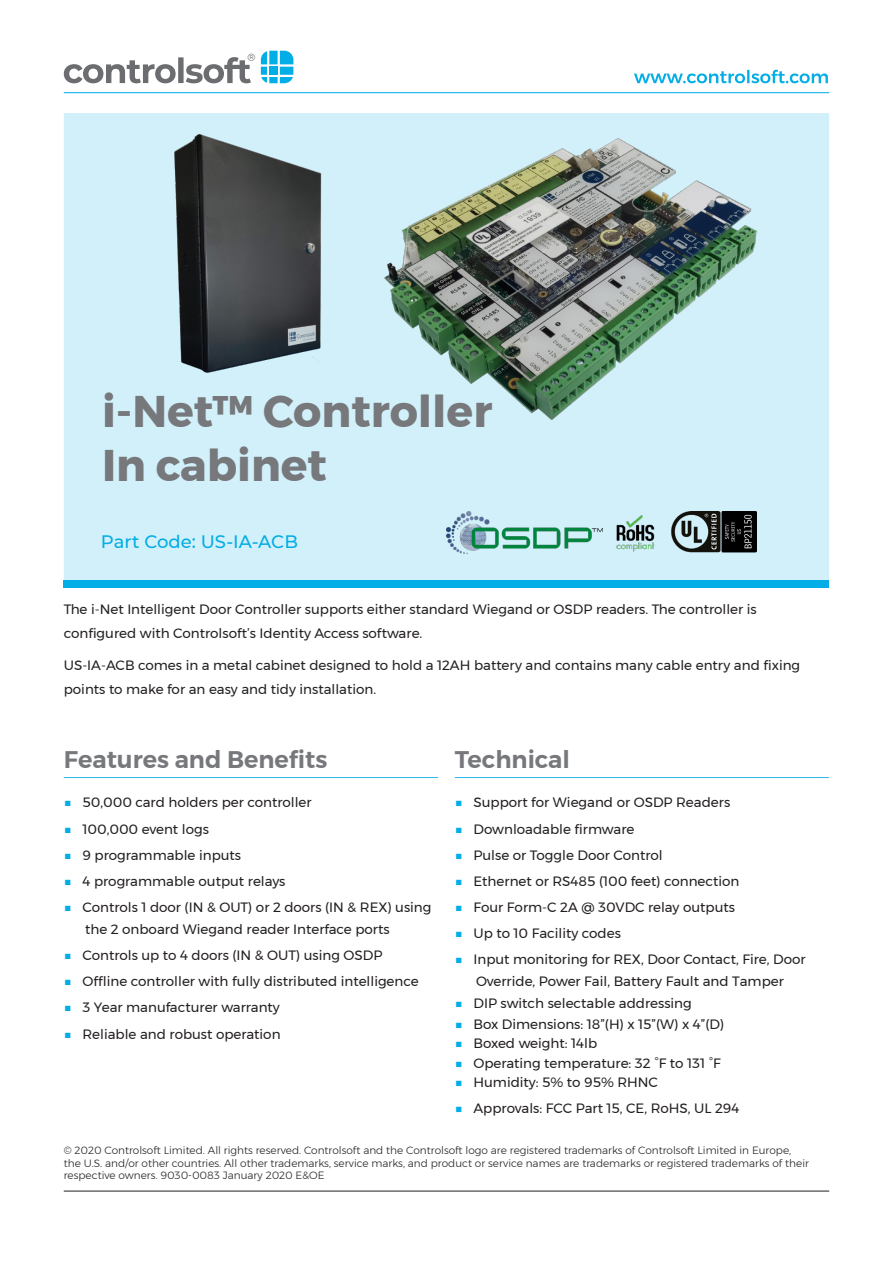
<style>
.page{position:relative;width:893px;height:1263px;background:#fff}
.page>*{position:absolute;margin:0;border:0;box-sizing:border-box;transform-origin:0 0}
.t1{font:700 44.25px "Montserrat";color:#76787b}
.t2{font:600 24px "Montserrat";color:#76787b}
.t3{font:500 18px "Montserrat";color:#03ade5}
.t4{font:13.5px/24px "Montserrat";color:#231f20}
.t5{font:10.65px "Montserrat";color:#6c6d70}
.t6{font:300 10.5px/12.6px "Montserrat";color:#231f20}
.s1{font-weight:600;color:#03ade5}
</style>
<div class="page">
<div style="left:64px;top:113px;width:765px;height:467px;background:#d2f0fa"></div>
<div style="left:64px;top:580px;width:765px;height:8px;background:#03ade5"></div>
<svg style="left:634px;top:70px;width:194px;height:13px"></svg>
<hr style="left:64px;top:92px;width:765px;height:1px;background:#03ade5">
<hr style="left:64px;top:1191px;width:765px;height:1px;background:#231f20">
<svg style="left:64px;top:57px;width:187px;height:26px"></svg>
<svg style="left:261px;top:51px;width:32px;height:32px"></svg>
<div style="left:269px;top:67px;width:9px;height:8px;background:#03ade5"></div>
<hr style="left:64px;top:777px;width:374px;height:1px;background:#35b8ea">
<hr style="left:455px;top:777px;width:374px;height:1px;background:#35b8ea">
<img style="left:384px;top:138px;width:373px;height:281px">
<img style="left:671px;top:511px;width:86px;height:42px">
<img style="left:616px;top:515px;width:39px;height:37px">
<img style="left:446px;top:512px;width:157px;height:42px">
<img style="left:174px;top:134px;width:148px;height:238px">
<p class="t5" style="left:248px;top:49px;width:9px">®</p>
<p class="t1" style="left:102px;top:375px;width:392px">i-Net™ Controller</p>
<p class="t1" style="left:102px;top:430px;width:226px">In cabinet</p>
<p class="t3" style="left:101px;top:529px;width:198px">Part Code: US-IA-ACB</p>
<p class="t4" style="left:64px;top:597px;width:695px">The i-Net Intelligent Door Controller supports either standard Wiegand or OSDP readers. The controller is configured with Controlsoft’s Identity Access software.</p>
<p class="t4" style="left:64px;top:653px;width:738px">US-IA-ACB comes in a metal cabinet designed to hold a 12AH battery and contains many cable entry and fixing points to make for an easy and tidy installation.</p>
<p class="t2" style="left:64px;top:741px;width:265px">Features and Benefits</p>
<p class="t4" style="left:64px;top:790px;width:249px"><span class="s1">■</span> 50,000 card holders per controller</p>
<p class="t4" style="left:64px;top:817px;width:147px"><span class="s1">■</span> 100,000 event logs</p>
<p class="t4" style="left:64px;top:843px;width:179px"><span class="s1">■</span> 9 programmable inputs</p>
<p class="t4" style="left:64px;top:869px;width:223px"><span class="s1">■</span> 4 programmable output relays</p>
<p class="t4" style="left:85px;top:896px;width:348px;line-height:21.9px;text-indent:-21px"><span class="s1">■</span> Controls 1 door (IN &amp; OUT) or 2 doors (IN &amp; REX) using the 2 onboard Wiegand reader Interface ports</p>
<p class="t4" style="left:64px;top:943px;width:320px"><span class="s1">■</span> Controls up to 4 doors (IN &amp; OUT) using OSDP</p>
<p class="t4" style="left:64px;top:969px;width:356px"><span class="s1">■</span> Offline controller with fully distributed intelligence</p>
<p class="t4" style="left:64px;top:995px;width:218px"><span class="s1">■</span> 3 Year manufacturer warranty</p>
<p class="t4" style="left:64px;top:1021px;width:218px"><span class="s1">■</span> Reliable and robust operation</p>
<p class="t2" style="left:455px;top:741px;width:117px">Technical</p>
<p class="t4" style="left:455px;top:790px;width:277px"><span class="s1">■</span> Support for Wiegand or OSDP Readers</p>
<p class="t4" style="left:455px;top:817px;width:181px"><span class="s1">■</span> Downloadable firmware</p>
<p class="t4" style="left:455px;top:843px;width:210px"><span class="s1">■</span> Pulse or Toggle Door Control</p>
<p class="t4" style="left:455px;top:869px;width:286px"><span class="s1">■</span> Ethernet or RS485 (100 feet) connection</p>
<p class="t4" style="left:455px;top:895px;width:282px"><span class="s1">■</span> Four Form-C 2A @ 30VDC relay outputs</p>
<p class="t4" style="left:455px;top:921px;width:168px"><span class="s1">■</span> Up to 10 Facility codes</p>
<p class="t4" style="left:455px;top:948px;width:352px;line-height:21.9px;text-align:center"><span class="s1">■</span> Input monitoring for REX, Door Contact, Fire, Door<br>Override, Power Fail, Battery Fault and Tamper</p>
<p class="t4" style="left:455px;top:991px;width:239px"><span class="s1">■</span> DIP switch selectable addressing</p>
<p class="t4" style="left:455px;top:1012px;width:271px"><span class="s1">■</span> Box Dimensions: 18”(H) x 15”(W) x 4”(D)</p>
<p class="t4" style="left:455px;top:1031px;width:144px"><span class="s1">■</span> Boxed weight: 14lb</p>
<p class="t4" style="left:455px;top:1051px;width:267px"><span class="s1">■</span> Operating temperature: 32 °F to 131 °F</p>
<p class="t4" style="left:455px;top:1070px;width:205px"><span class="s1">■</span> Humidity: 5% to 95% RHNC</p>
<p class="t4" style="left:455px;top:1096px;width:286px"><span class="s1">■</span> Approvals: FCC Part 15, CE, RoHS, UL 294</p>
<p class="t6" style="left:64px;top:1144px;width:747px">© 2020 Controlsoft Limited. All rights reserved. Controlsoft and the Controlsoft logo are registered trademarks of Controlsoft Limited in Europe, the U.S. and/or other countries. All other trademarks, service marks, and product or service names are trademarks or registered trademarks of their respective owners. 9030-0083 January 2020 E&amp;OE</p>
</div>
